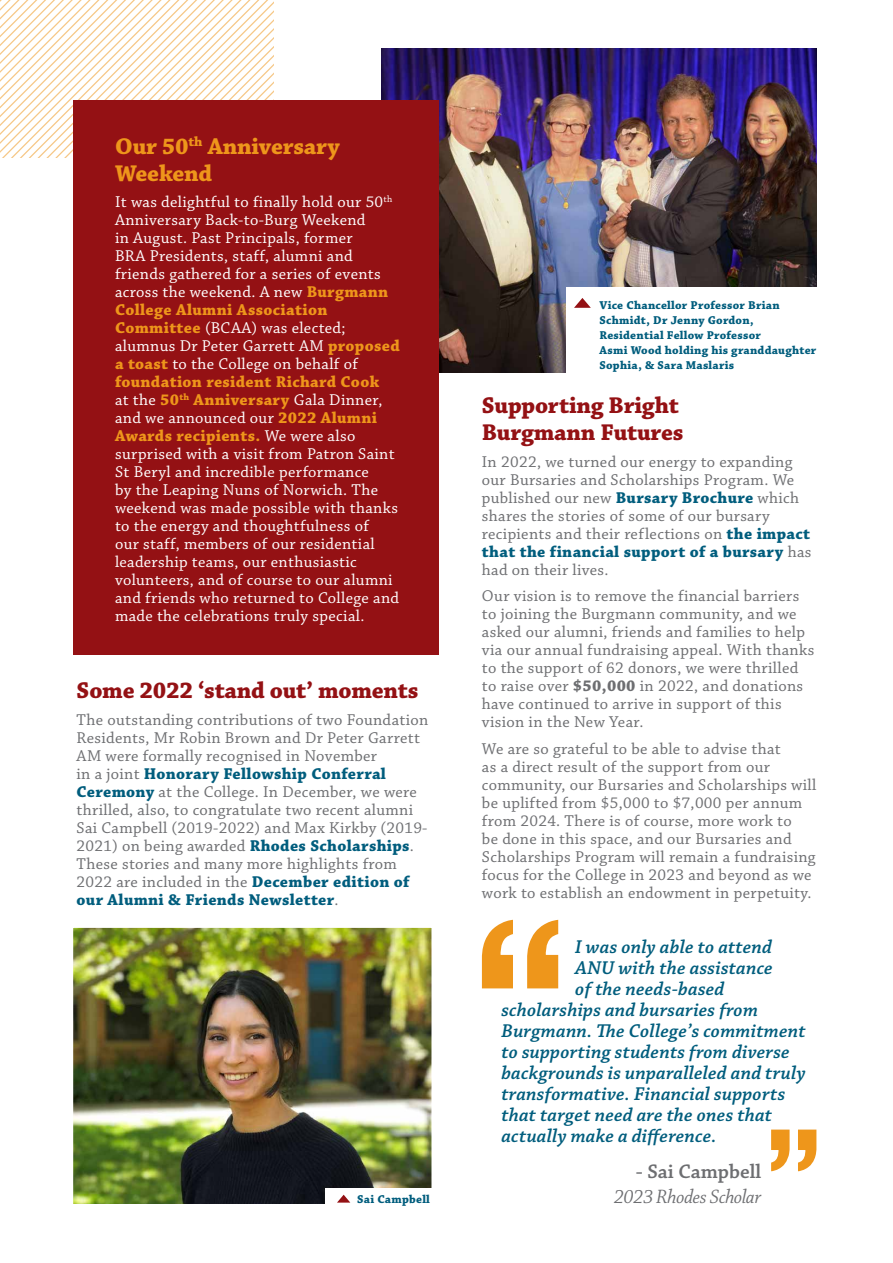
<style>
.page{position:relative;width:893px;height:1263px;background:#fff}
.page>*{position:absolute;margin:0;border:0;box-sizing:border-box;transform-origin:0 0}
.t1{font:700 24px/27px "Chaparral Pro";letter-spacing:-.01em;color:#941114}
.t2{font:700 24px/27px "Chaparral Pro";letter-spacing:-.01em;color:#ee961b}
.t3{font:20.7px "Chaparral Pro It Disp";color:#6d6e71}
.t4{font:600 20.7px "Chaparral Pro";color:#6d6e71}
.t5{font:italic 600 19.5px "Chaparral Pro";letter-spacing:.01em;color:#005d7d}
.t6{font:16.5px/18px "Chaparral Pro";letter-spacing:.02em;color:#6d6e71}
.t7{font:16.5px/18px "Chaparral Pro";letter-spacing:.02em;color:#fff}
.t8{font:700 12px/15px "Chaparral Pro";letter-spacing:.02em;color:#005d7d}
.s1{font-weight:700;color:#ee961b}
.s2{font-weight:700;color:#005d7d}
.s3{font-weight:700}
</style>
<div class="page">
<img style="left:382px;top:49px;width:434px;height:324px">
<svg style="left:0;top:0;width:273px;height:158px"></svg>
<div style="left:73px;top:100px;width:366px;height:554px;background:#941114"></div>
<svg style="left:482px;top:920px;width:76px;height:68px"></svg>
<svg style="left:771px;top:1129px;width:45px;height:42px"></svg>
<img style="left:73px;top:927px;width:359px;height:277px">
<div style="left:325px;top:1188px;width:124px;height:23px;background:#fff"></div>
<svg style="left:337px;top:1195px;width:13px;height:7px"></svg>
<div style="left:566px;top:288px;width:257px;height:89px;background:#fff"></div>
<svg style="left:574px;top:298px;width:17px;height:10px"></svg>
<h1 class="t2" style="left:115px;top:133px;width:226px">Our 50<sup>th</sup> Anniversary<br>Weekend</h1>
<p class="t7" style="left:115px;top:193px;width:286px">It was delightful to finally hold our 50<sup>th </sup>Anniversary Back-to-Burg Weekend<br>in August. Past Principals, former<br>BRA Presidents, staff, alumni and friends gathered for a series of events across the weekend. A new <span class="s1">Burgmann College Alumni Association Committee</span> (BCAA) was elected; alumnus Dr Peter Garrett AM <span class="s1">proposed a toast</span> to the College on behalf of <span class="s1">foundation resident Richard Cook<br></span>at the <span class="s1">50</span><sup>th</sup> <span class="s1">Anniversary</span> Gala Dinner, and we announced our <span class="s1">2022 Alumni Awards recipients.</span> We were also surprised with a visit from Patron Saint St Beryl and incredible performance<br>by the Leaping Nuns of Norwich. The weekend was made possible with thanks to the energy and thoughtfulness of<br>our staff, members of our residential leadership teams, our enthusiastic volunteers, and of course to our alumni and friends who returned to College and made the celebrations truly special.</p>
<h1 class="t1" style="left:77px;top:678px;width:344px">Some 2022 ‘stand out’ moments</h1>
<p class="t6" style="left:77px;top:711px;width:353px">The outstanding contributions of two Foundation Residents, Mr Robin Brown and Dr Peter Garrett AM were formally recognised in November<br>in a joint <span class="s2">Honorary Fellowship Conferral Ceremony</span> at the College. In December, we were thrilled, also, to congratulate two recent alumni Sai Campbell (2019-2022) and Max Kirkby (2019- 2021) on being awarded <span class="s2">Rhodes Scholarships</span>.<br>These stories and many more highlights from 2022 are included in the <span class="s2">December edition of our Alumni &amp; Friends Newsletter</span>.</p>
<p class="t8" style="left:599px;top:297px;width:219px">Vice Chancellor Professor Brian<br>Schmidt, Dr Jenny Gordon,<br>Residential Fellow Professor<br>Asmi Wood holding his granddaughter<br>Sophia, &amp; Sara Maslaris</p>
<h1 class="t1" style="left:482px;top:393px;width:203px">Supporting Bright<br>Burgmann Futures</h1>
<p class="t6" style="left:482px;top:453px;width:331px">In 2022, we turned our energy to expanding our Bursaries and Scholarships Program. We published our new <span class="s2">Bursary Brochure</span> which shares the stories of some of our bursary recipients and their reflections on <span class="s2">the impact that the financial support of a bursary</span> has had on their lives.</p>
<p class="t6" style="left:482px;top:588px;width:334px">Our vision is to remove the financial barriers to joining the Burgmann community, and we asked our alumni, friends and families to help via our annual fundraising appeal. With thanks to the support of 62 donors, we were thrilled to raise over <span class="s3">$50,000</span> in 2022, and donations have continued to arrive in support of this vision in the New Year.</p>
<p class="t6" style="left:482px;top:740px;width:336px">We are so grateful to be able to advise that<br>as a direct result of the support from our community, our Bursaries and Scholarships will be uplifted from $5,000 to $7,000 per annum from 2024. There is of course, more work to<br>be done in this space, and our Bursaries and Scholarships Program will remain a fundraising focus for the College in 2023 and beyond as we work to establish an endowment in perpetuity.</p>
<p class="t5" style="left:575px;top:935px;width:198px">I was only able to attend</p>
<p class="t5" style="left:575px;top:956px;width:199px">ANU with the assistance</p>
<p class="t5" style="left:575px;top:977px;width:151px">of the needs-based</p>
<p class="t5" style="left:501px;top:998px;width:258px">scholarships and bursaries from</p>
<p class="t5" style="left:501px;top:1019px;width:306px">Burgmann. The College’s commitment</p>
<p class="t5" style="left:501px;top:1040px;width:290px">to supporting students from diverse</p>
<p class="t5" style="left:501px;top:1061px;width:306px">backgrounds is unparalleled and truly</p>
<p class="t5" style="left:501px;top:1082px;width:285px">transformative. Financial supports</p>
<p class="t5" style="left:501px;top:1103px;width:272px">that target need are the ones that</p>
<p class="t5" style="left:501px;top:1124px;width:217px">actually make a difference.</p>
<p class="t4" style="left:636px;top:1160px;width:127px">- Sai Campbell</p>
<p class="t8" style="left:357px;top:1192px;width:74px">Sai Campbell</p>
<p class="t3" style="left:614px;top:1186px;width:149px">2023 Rhodes Scholar</p>
</div>
